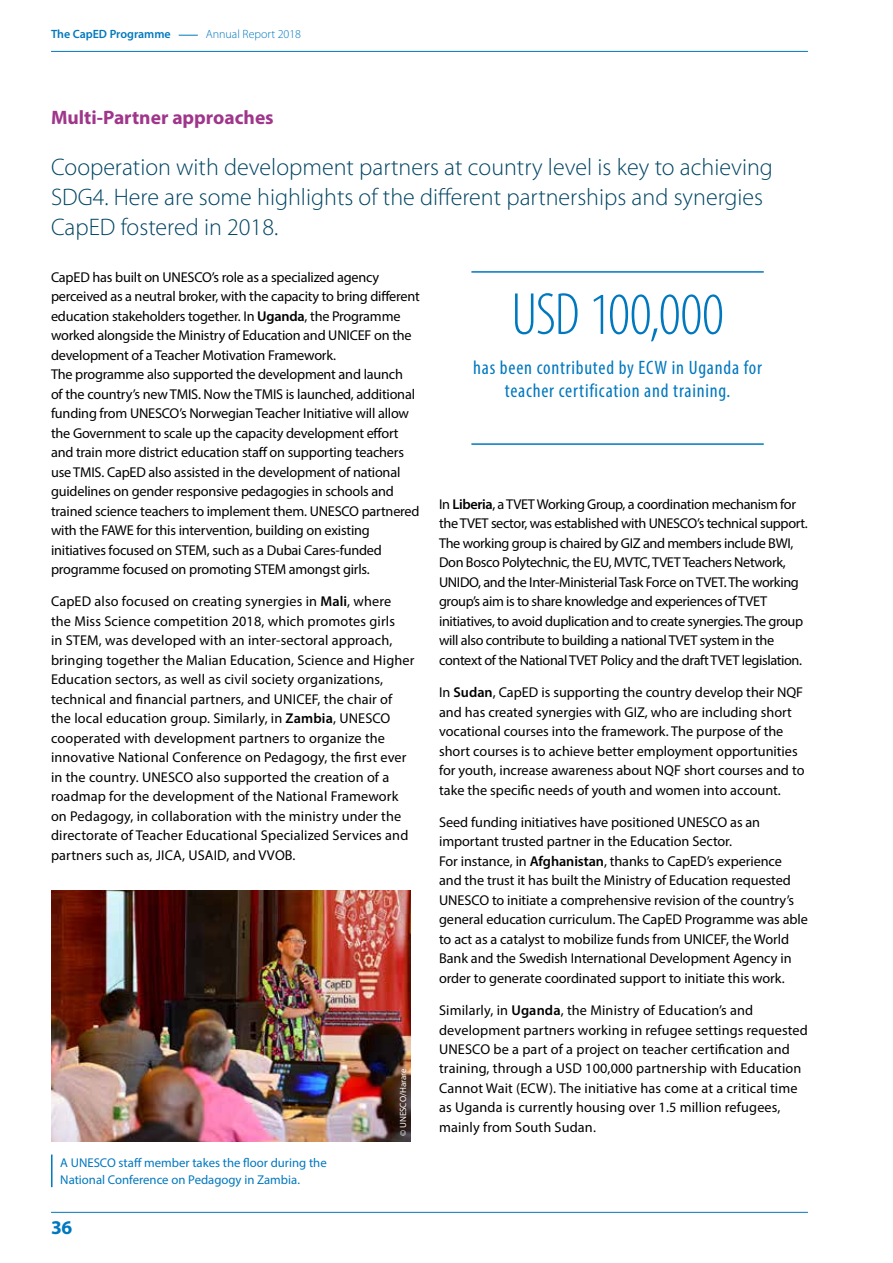
<style>
.page{position:relative;width:893px;height:1263px;background:#fff}
.page>*{position:absolute;margin:0;border:0;box-sizing:border-box;transform-origin:0 0}
.t1{font:300 condensed 60px "Myriad Pro";letter-spacing:-.01em;color:#0078bf}
.t2{font:300 24px/30px "Myriad Pro";color:#004563}
.t3{font:condensed 19.5px/22.5px "Myriad Pro";letter-spacing:.04em;color:#0078bf;text-align:center}
.t4{font:700 19.5px "Myriad Pro";color:#9f368b}
.t5{font:700 19.5px "Myriad Pro";color:#0078bf}
.t6{font:14.25px/19.5px "Myriad Pro";letter-spacing:-.005em;color:#000}
.t7{font:14.25px/19.5px "Myriad Pro";letter-spacing:-.025em;color:#000}
.t8{font:12.75px/16.5px "Myriad Pro";color:#0078bf}
.t9{font:600 12px "Myriad Pro";color:#0078bf}
.t10{font:300 12px "Myriad Pro";color:#0078bf}
.t11{font:9px "Myriad Pro";color:#fff}
.s1{font-weight:600}
</style>
<div class="page">
<hr style="left:51px;top:51px;width:757px;height:1px;background:#0078bf">
<svg style="left:179px;top:35px;width:19px;height:1px"></svg>
<hr style="left:51px;top:1212px;width:757px;height:1px;background:#0078bf">
<hr style="left:471px;top:443px;width:293px;height:2px;background:#0078bf">
<hr style="left:471px;top:271px;width:293px;height:2px;background:#0078bf">
<img style="left:51px;top:890px;width:359px;height:252px">
<hr style="left:51px;top:1154px;width:2px;height:33px;background:#0078bf">
<p class="t9" style="left:51px;top:27px;width:121px">The CapED Programme</p>
<p class="t10" style="left:206px;top:27px;width:97px">Annual Report 2018</p>
<h3 class="t4" style="left:51px;top:104px;width:224px">Multi-Partner approaches</h3>
<h2 class="t2" style="left:51px;top:152px;width:723px">Cooperation with development partners at country level is key to achieving<br>SDG4. Here are some highlights of the different partnerships and synergies<br>CapED fostered in 2018.</h2>
<p class="t6" style="left:51px;top:267px;width:370px">CapED has built on UNESCO’s role as a specialized agency perceived as a neutral broker, with the capacity to bring different education stakeholders together. In <span class="s1">Uganda</span>, the Programme worked alongside the Ministry of Education and UNICEF on the development of a Teacher Motivation Framework.<br>The programme also supported the development and launch<br>of the country’s new TMIS. Now the TMIS is launched, additional funding from UNESCO’s Norwegian Teacher Initiative will allow the Government to scale up the capacity development effort and train more district education staff on supporting teachers use TMIS. CapED also assisted in the development of national guidelines on gender responsive pedagogies in schools and trained science teachers to implement them. UNESCO partnered with the FAWE for this intervention, building on existing initiatives focused on STEM, such as a Dubai Cares-funded programme focused on promoting STEM amongst girls.</p>
<p class="t6" style="left:51px;top:592px;width:365px">CapED also focused on creating synergies in <span class="s1">Mali</span>, where the Miss Science competition 2018, which promotes girls<br>in STEM, was developed with an inter-sectoral approach, bringing together the Malian Education, Science and Higher Education sectors, as well as civil society organizations, technical and financial partners, and UNICEF, the chair of the local education group. Similarly, in <span class="s1">Zambia</span>, UNESCO cooperated with development partners to organize the innovative National Conference on Pedagogy, the first ever in the country. UNESCO also supported the creation of a roadmap for the development of the National Framework on Pedagogy, in collaboration with the ministry under the directorate of Teacher Educational Specialized Services and partners such as, JICA, USAID, and VVOB.</p>
<p class="t8" style="left:60px;top:1155px;width:268px">A UNESCO staff member takes the floor during the<br>National Conference on Pedagogy in Zambia.</p>
<h3 class="t5" style="left:51px;top:1215px;width:23px">36</h3>
<p class="t11" style="left:398px;top:1136px;width:69px;rotate:-90deg">© UNESCO/Harare</p>
<h1 class="t1" style="left:511px;top:279px;width:214px">USD 100,000</h1>
<h3 class="t3" style="left:473px;top:356px;width:290px">has been contributed by ECW in Uganda for teacher certification and training.</h3>
<p class="t7" style="left:439px;top:494px;width:370px">In <span class="s1">Liberia</span>, a TVET Working Group, a coordination mechanism for the TVET sector, was established with UNESCO’s technical support.<br>The working group is chaired by GIZ and members include BWI, Don Bosco Polytechnic, the EU, MVTC, TVET Teachers Network, UNIDO, and the Inter-Ministerial Task Force on TVET. The working group’s aim is to share knowledge and experiences of TVET initiatives, to avoid duplication and to create synergies. The group will also contribute to building a national TVET system in the context of the National TVET Policy and the draft TVET legislation.</p>
<p class="t6" style="left:439px;top:682px;width:367px">In <span class="s1">Sudan</span>, CapED is supporting the country develop their NQF and has created synergies with GIZ, who are including short vocational courses into the framework. The purpose of the short courses is to achieve better employment opportunities for youth, increase awareness about NQF short courses and to take the specific needs of youth and women into account.</p>
<p class="t6" style="left:439px;top:812px;width:370px">Seed funding initiatives have positioned UNESCO as an important trusted partner in the Education Sector.<br>For instance, in <span class="s1">Afghanistan</span>, thanks to CapED’s experience and the trust it has built the Ministry of Education requested UNESCO to initiate a comprehensive revision of the country’s general education curriculum. The CapED Programme was able to act as a catalyst to mobilize funds from UNICEF, the World Bank and the Swedish International Development Agency in order to generate coordinated support to initiate this work.</p>
<p class="t6" style="left:439px;top:1000px;width:370px">Similarly, in <span class="s1">Uganda</span>, the Ministry of Education’s and development partners working in refugee settings requested UNESCO be a part of a project on teacher certification and training, through a USD 100,000 partnership with Education Cannot Wait (ECW). The initiative has come at a critical time as Uganda is currently housing over 1.5 million refugees, mainly from South Sudan.</p>
</div>
